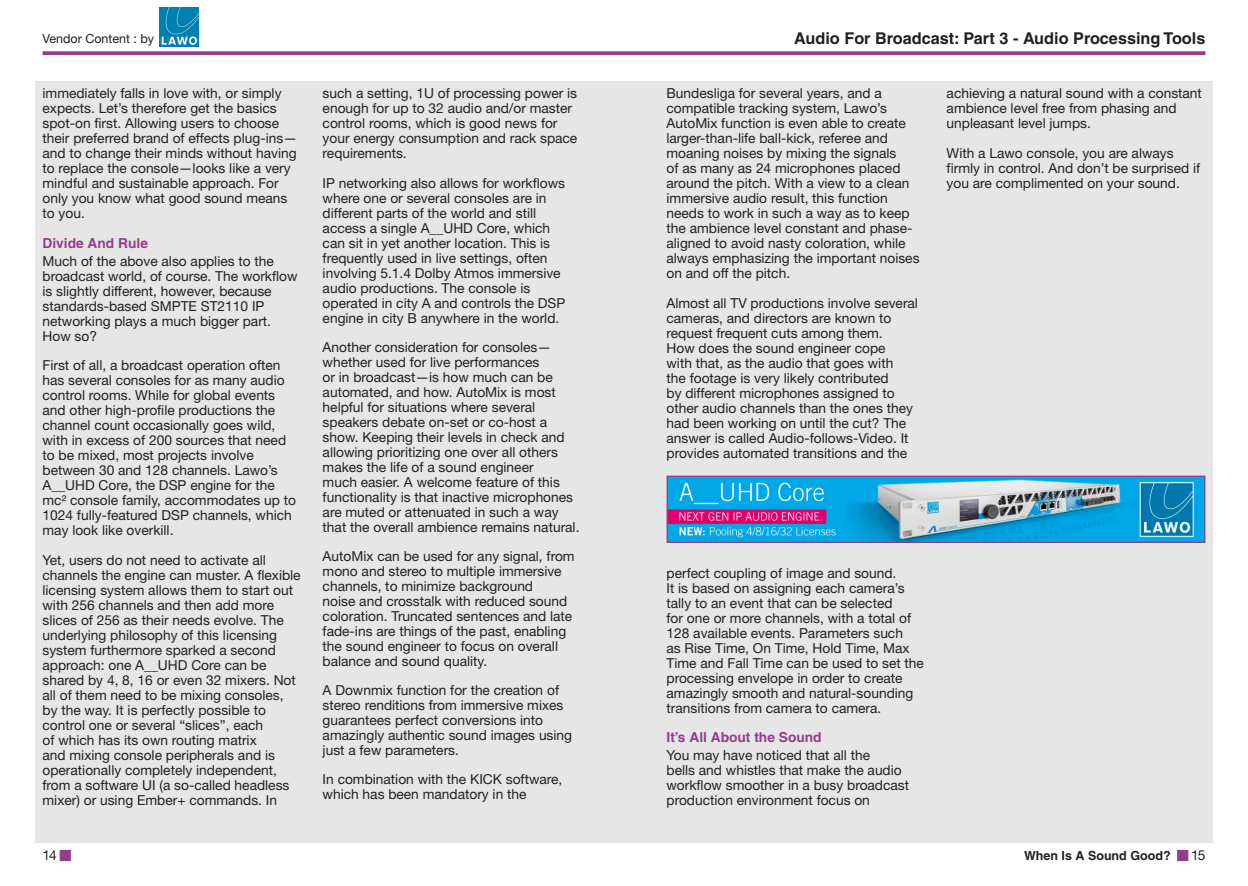
<style>
.page{position:relative;width:1248px;height:886px;background:#fff}
.page>*{position:absolute;margin:0;border:0;box-sizing:border-box;transform-origin:0 0}
.t1{font:700 16.25px "Helvetica";color:#231f20}
.Body{font:13.75px/15px "Helvetica Neue";color:#231f20}
.Paragraph_Headings{font:700 13.75px "Helvetica";color:#943d8b}
.Body-2{font:700 12.5px "Helvetica";color:#231f20}
.t2{font:12.5px "Helvetica Neue";color:#231f20}
</style>
<div class="page">
<div style="left:624px;top:81px;width:588px;height:762px;background:#e6e6e6"></div>
<div style="left:35px;top:81px;width:589px;height:762px;background:#e6e6e6"></div>
<svg style="left:43px;top:51px;width:1162px;height:4px;background:#9b4a93"></svg>
<div style="left:60px;top:850px;width:11px;height:11px;background:#943d8b;border:1px solid #943d8b"></div>
<div style="left:1176px;top:850px;width:12px;height:11px;background:#943d8b;border:1px solid #943d8b"></div>
<img style="left:668px;top:478px;width:535px;height:63px">
<div style="left:666px;top:476px;width:539px;height:67px;border:1px solid #943d8b"></div>
<img style="left:159px;top:7px;width:39px;height:39px">
<p class="t2" style="left:43px;top:31px;width:113px">Vendor Content : by</p>
<p class="Body" style="left:43px;top:86px;width:256px">immediately falls in love with, or simply expects. Let’s therefore get the basics spot-on first. Allowing users to choose their preferred brand of effects plug-ins— and to change their minds without having to replace the console—looks like a very mindful and sustainable approach. For only you know what good sound means to you.</p>
<p class="Paragraph_Headings" style="left:43px;top:234px;width:107px">Divide And Rule</p>
<p class="Body" style="left:43px;top:254px;width:256px">Much of the above also applies to the broadcast world, of course. The workflow is slightly different, however, because standards-based SMPTE ST2110 IP networking plays a much bigger part.<br>How so?</p>
<p class="Body" style="left:43px;top:358px;width:255px">First of all, a broadcast operation often has several consoles for as many audio control rooms. While for global events and other high-profile productions the channel count occasionally goes wild, with in excess of 200 sources that need to be mixed, most projects involve between 30 and 128 channels. Lawo’s A__UHD Core, the DSP engine for the mc² console family, accommodates up to 1024 fully-featured DSP channels, which may look like overkill.</p>
<p class="Body" style="left:43px;top:552px;width:260px">Yet, users do not need to activate all channels the engine can muster. A flexible licensing system allows them to start out with 256 channels and then add more slices of 256 as their needs evolve. The underlying philosophy of this licensing system furthermore sparked a second approach: one A__UHD Core can be shared by 4, 8, 16 or even 32 mixers. Not all of them need to be mixing consoles, by the way. It is perfectly possible to control one or several “slices”, each<br>of which has its own routing matrix<br>and mixing console peripherals and is operationally completely independent, from a software UI (a so-called headless mixer) or using Ember+ commands. In</p>
<p class="Body" style="left:322px;top:86px;width:256px">such a setting, 1U of processing power is enough for up to 32 audio and/or master control rooms, which is good news for your energy consumption and rack space requirements.</p>
<p class="Body" style="left:322px;top:175px;width:244px">IP networking also allows for workflows where one or several consoles are in different parts of the world and still access a single A__UHD Core, which can sit in yet another location. This is frequently used in live settings, often involving 5.1.4 Dolby Atmos immersive audio productions. The console is operated in city A and controls the DSP engine in city B anywhere in the world.</p>
<p class="Body" style="left:322px;top:339px;width:258px">Another consideration for consoles— whether used for live performances<br>or in broadcast—is how much can be automated, and how. AutoMix is most helpful for situations where several speakers debate on-set or co-host a show. Keeping their levels in check and allowing prioritizing one over all others makes the life of a sound engineer<br>much easier. A welcome feature of this functionality is that inactive microphones are muted or attenuated in such a way that the overall ambience remains natural.</p>
<p class="Body" style="left:322px;top:548px;width:253px">AutoMix can be used for any signal, from mono and stereo to multiple immersive channels, to minimize background<br>noise and crosstalk with reduced sound coloration. Truncated sentences and late fade-ins are things of the past, enabling the sound engineer to focus on overall balance and sound quality.</p>
<p class="Body" style="left:322px;top:683px;width:251px">A Downmix function for the creation of stereo renditions from immersive mixes guarantees perfect conversions into amazingly authentic sound images using just a few parameters.</p>
<p class="Body" style="left:322px;top:772px;width:241px">In combination with the KICK software, which has been mandatory in the</p>
<p class="t1" style="left:794px;top:28px;width:412px">Audio For Broadcast: Part 3 - Audio Processing Tools</p>
<p class="Body" style="left:666px;top:86px;width:254px">Bundesliga for several years, and a compatible tracking system, Lawo’s AutoMix function is even able to create larger-than-life ball-kick, referee and moaning noises by mixing the signals<br>of as many as 24 microphones placed around the pitch. With a view to a clean immersive audio result, this function needs to work in such a way as to keep the ambience level constant and phase&shy;aligned to avoid nasty coloration, while always emphasizing the important noises on and off the pitch.</p>
<p class="Body" style="left:666px;top:295px;width:253px">Almost all TV productions involve several cameras, and directors are known to request frequent cuts among them.<br>How does the sound engineer cope<br>with that, as the audio that goes with<br>the footage is very likely contributed<br>by different microphones assigned to other audio channels than the ones they had been working on until the cut? The answer is called Audio-follows-Video. It provides automated transitions and the</p>
<p class="Body" style="left:946px;top:86px;width:257px">achieving a natural sound with a constant ambience level free from phasing and unpleasant level jumps.</p>
<p class="Body" style="left:946px;top:145px;width:255px">With a Lawo console, you are always firmly in control. And don’t be surprised if you are complimented on your sound.</p>
<p class="Body" style="left:666px;top:565px;width:259px">perfect coupling of image and sound.<br>It is based on assigning each camera’s tally to an event that can be selected<br>for one or more channels, with a total of 128 available events. Parameters such<br>as Rise Time, On Time, Hold Time, Max Time and Fall Time can be used to set the processing envelope in order to create amazingly smooth and natural-sounding transitions from camera to camera.</p>
<p class="Paragraph_Headings" style="left:666px;top:729px;width:157px">It’s All About the Sound</p>
<p class="Body" style="left:666px;top:748px;width:244px">You may have noticed that all the<br>bells and whistles that make the audio workflow smoother in a busy broadcast production environment focus on</p>
<p class="Body" style="left:43px;top:848px;width:16px">14</p>
<p class="Body" style="left:1191px;top:848px;width:16px">15</p>
<p class="Body-2" style="left:1023px;top:848px;width:148px">When Is A Sound Good?</p>
</div>
